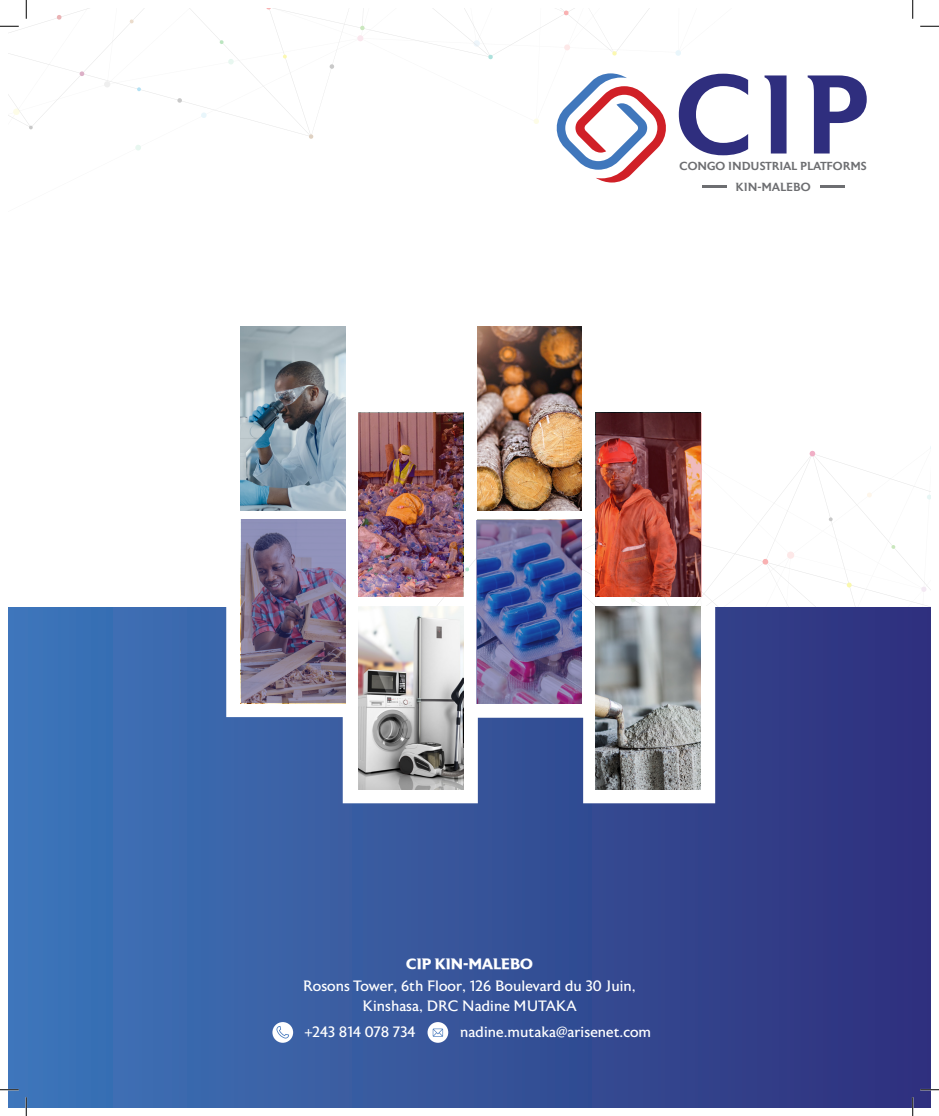
<style>
.page{position:relative;width:939px;height:1116px;background:#fff}
.page>*{position:absolute;margin:0;border:0;box-sizing:border-box;transform-origin:0 0}
.t1{font:500 111.62px "Astoria";color:#2f2e7e}
.t2{font:15px "Astoria";color:#fff}
.t3{font:700 15px "Astoria";color:#fff}
.t4{font:500 11.75px "Astoria";color:#6d6e71}
.t5{font:500 11.62px "Astoria";color:#6d6e71}
</style>
<div class="page">
<svg style="left:240px;top:387px;width:690px;height:220px"></svg>
<svg style="left:465px;top:567px;width:4px;height:4px"></svg>
<svg style="left:809px;top:451px;width:6px;height:5px"></svg>
<svg style="left:846px;top:582px;width:5px;height:5px"></svg>
<svg style="left:762px;top:559px;width:6px;height:5px"></svg>
<svg style="left:891px;top:545px;width:4px;height:4px"></svg>
<svg style="left:828px;top:517px;width:4px;height:4px"></svg>
<div style="left:9px;top:607px;width:921px;height:500px;background:linear-gradient(to right,#3e77b9,#2f307c)"></div>
<svg style="left:9px;top:9px;width:905px;height:179px"></svg>
<svg style="left:309px;top:134px;width:4px;height:5px"></svg>
<svg style="left:488px;top:55px;width:5px;height:4px"></svg>
<svg style="left:79px;top:71px;width:5px;height:5px"></svg>
<svg style="left:57px;top:15px;width:5px;height:5px"></svg>
<svg style="left:29px;top:126px;width:4px;height:3px"></svg>
<svg style="left:177px;top:98px;width:5px;height:5px"></svg>
<svg style="left:329px;top:64px;width:5px;height:5px"></svg>
<svg style="left:563px;top:10px;width:5px;height:5px"></svg>
<svg style="left:357px;top:26px;width:7px;height:15px"></svg>
<svg style="left:219px;top:40px;width:4px;height:4px"></svg>
<svg style="left:283px;top:55px;width:4px;height:4px"></svg>
<svg style="left:137px;top:87px;width:4px;height:4px"></svg>
<svg style="left:130px;top:19px;width:4px;height:4px"></svg>
<svg style="left:612px;top:51px;width:4px;height:5px"></svg>
<img style="left:241px;top:327px;width:105px;height:184px">
<svg style="left:226px;top:606px;width:489px;height:197px"></svg>
<img style="left:241px;top:519px;width:105px;height:183px">
<img style="left:358px;top:606px;width:105px;height:183px">
<img style="left:477px;top:327px;width:105px;height:184px">
<img style="left:596px;top:606px;width:104px;height:183px">
<img style="left:476px;top:520px;width:105px;height:183px">
<img style="left:358px;top:413px;width:105px;height:183px">
<img style="left:596px;top:413px;width:105px;height:183px">
<div style="left:272px;top:1022px;width:21px;height:20px;background:#fff;border-radius:50%"></div>
<svg style="left:276px;top:1026px;width:13px;height:12px"></svg>
<div style="left:427px;top:1022px;width:21px;height:20px;background:#fff;border-radius:50%"></div>
<svg style="left:432px;top:1028px;width:11px;height:8px"></svg>
<svg style="left:553px;top:73px;width:115px;height:109px"></svg>
<hr style="left:701px;top:185px;width:25px;height:3px;background:#6d6e71">
<hr style="left:819px;top:185px;width:25px;height:3px;background:#6d6e71">
<svg style="left:0;top:25px;width:19px;height:2px"></svg>
<svg style="left:920px;top:25px;width:18px;height:2px"></svg>
<svg style="left:0;top:1088px;width:19px;height:2px"></svg>
<svg style="left:920px;top:1088px;width:18px;height:2px"></svg>
<svg style="left:25px;top:0;width:2px;height:19px"></svg>
<svg style="left:25px;top:1097px;width:2px;height:18px"></svg>
<svg style="left:911px;top:0;width:2px;height:19px"></svg>
<svg style="left:911px;top:1097px;width:2px;height:18px"></svg>
<p class="t1" style="left:675px;top:54px;width:196px">CIP</p>
<p class="t5" style="left:679px;top:159px;width:189px">CONGO INDUSTRIAL PLATFORMS</p>
<p class="t4" style="left:735px;top:181px;width:77px">KIN-MALEBO</p>
<p class="t3" style="left:406px;top:955px;width:128px">CIP KIN-MALEBO</p>
<p class="t2" style="left:303px;top:978px;width:334px">Rosons Tower, 6th Floor, 126 Boulevard du 30 Juin,</p>
<p class="t2" style="left:362px;top:998px;width:215px">Kinshasa, DRC Nadine MUTAKA</p>
<p class="t2" style="left:304px;top:1023px;width:113px">+243 814 078 734</p>
<p class="t2" style="left:460px;top:1023px;width:192px">nadine.mutaka@arisenet.com</p>
</div>
